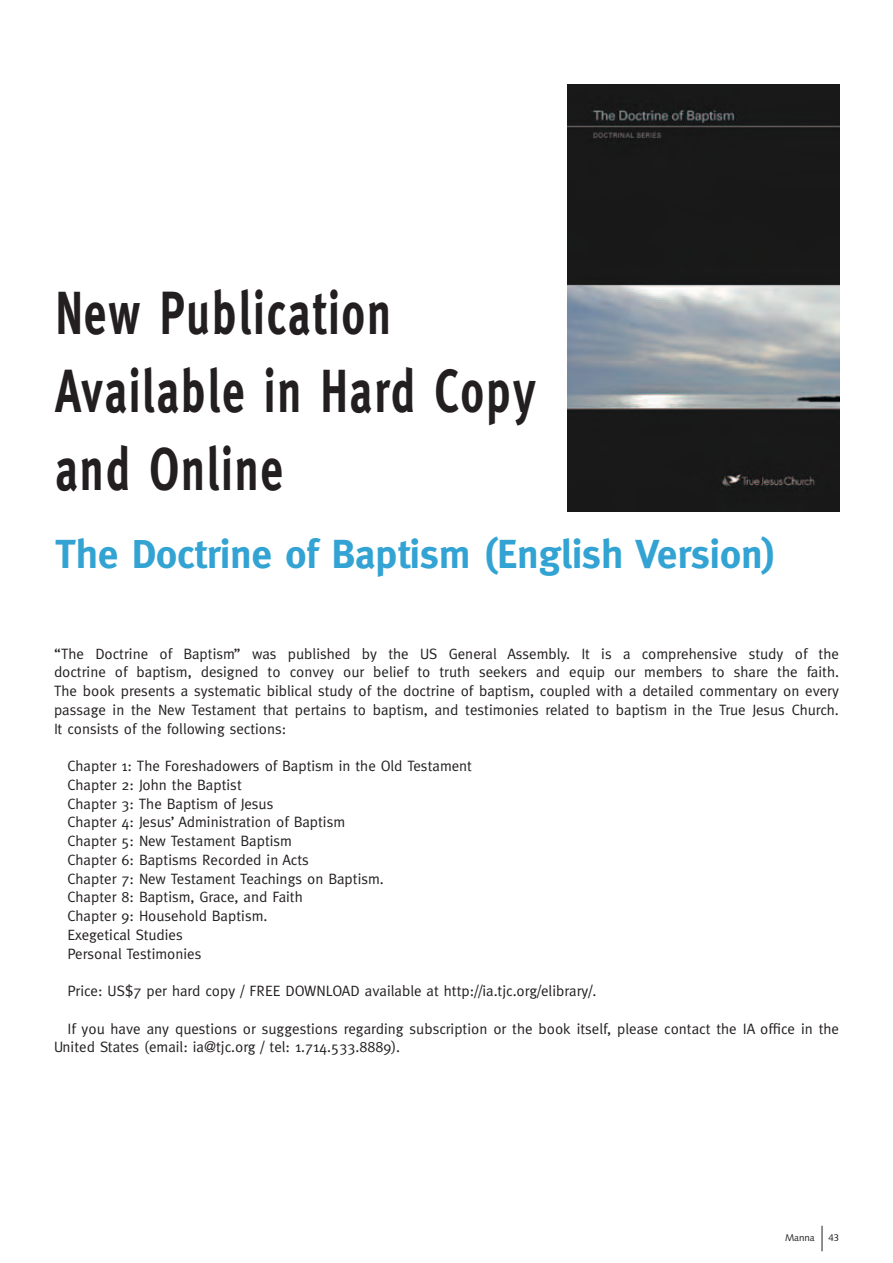
<style>
.page{position:relative;width:893px;height:1263px;background:#fff}
.page>*{position:absolute;margin:0;border:0;box-sizing:border-box;transform-origin:0 0}
.t1{font:700 60.75px/78px "Meta";letter-spacing:.05em;color:#231f20;scale:.73 1}
.t2{font:700 40.5px "Meta";color:#32a3d2}
.t3{font:15px/18.8px "Meta";color:#231f20}
.t4{font:9.75px "Syntax";color:#231f20}
</style>
<div class="page">
<img style="left:568px;top:84px;width:272px;height:428px">
<svg style="left:822px;top:1226px;width:1px;height:25px"></svg>
<h1 class="t1" style="left:56px;top:273px;width:659px">New Publication<br>Available in Hard Copy and Online</h1>
<h2 class="t2" style="left:56px;top:530px;width:722px">The Doctrine of Baptism (English Version)</h2>
<p class="t3" style="left:54px;top:644px;width:787px;text-align:justify">“The Doctrine of Baptism” was published by the US General Assembly. It is a comprehensive study of the doctrine of baptism, designed to convey our belief to truth seekers and equip our members to share the faith.<br>The book presents a systematic biblical study of the doctrine of baptism, coupled with a detailed commentary on every passage in the New Testament that pertains to baptism, and testimonies related to baptism in the True Jesus Church.<br>It consists of the following sections:</p>
<p class="t3" style="left:68px;top:756px;width:406px">Chapter 1: The Foreshadowers of Baptism in the Old Testament Chapter 2: John the Baptist<br>Chapter 3: The Baptism of Jesus<br>Chapter 4: Jesus’ Administration of Baptism<br>Chapter 5: New Testament Baptism<br>Chapter 6: Baptisms Recorded in Acts<br>Chapter 7: New Testament Teachings on Baptism.<br>Chapter 8: Baptism, Grace, and Faith<br>Chapter 9: Household Baptism.<br>Exegetical Studies<br>Personal Testimonies</p>
<p class="t3" style="left:68px;top:981px;width:530px">Price: US$7 per hard copy / FREE DOWNLOAD available at http://ia.tjc.org/elibrary/.</p>
<p class="t3" style="left:54px;top:1019px;width:786px;text-indent:14px">If you have any questions or suggestions regarding subscription or the book itself, please contact the IA office in the<br>United States (email: ia@tjc.org / tel: 1.714.533.8889).</p>
<p class="t4" style="left:785px;top:1232px;width:31px">Manna</p>
<p class="t4" style="left:828px;top:1232px;width:12px">43</p>
</div>
